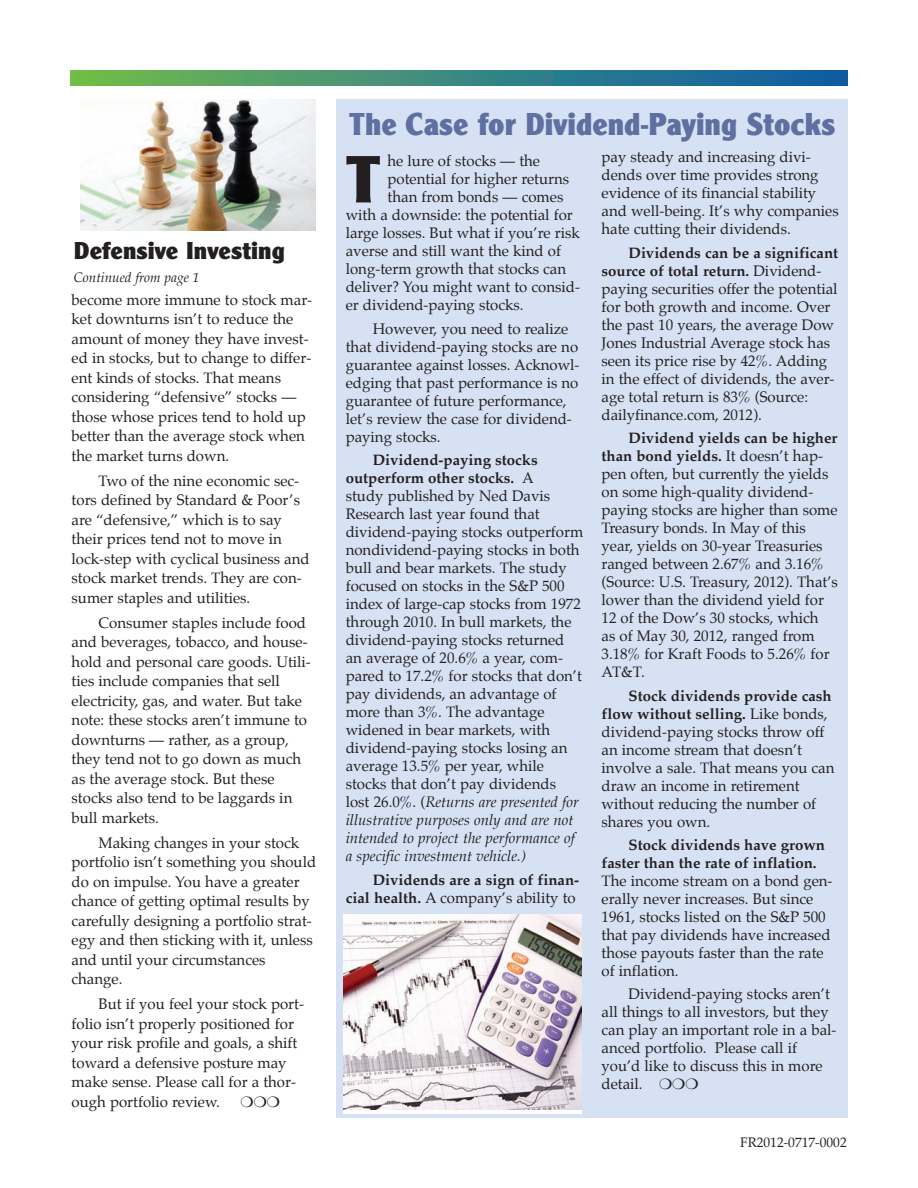
<style>
.page{position:relative;width:918px;height:1188px;background:#fff}
.page>*{position:absolute;margin:0;border:0;box-sizing:border-box;transform-origin:0 0}
.t1{font:69.6px "Clearface Gothic Extra Bold DTC";color:#231f20}
.t2{font:33px "Clearface Gothic Extra Bold DTC";color:#606fa1;scale:.95 1}
.t3{font:25.5px "Clearface Gothic Extra Bold DTC";color:#231f20}
.t4{font:15px/18px "Palatino";color:#231f20}
.t5{font:700 15px/18px "Palatino";color:#231f20;text-align:right}
.t6{font:italic 13.5px "Palatino";color:#231f20}
.t7{font:13.5px "Palatino";color:#231f20}
.s1{font-weight:700}
.s2{font-style:italic}
.s3{font-weight:400}
</style>
<div class="page">
<img style="left:70px;top:70px;width:778px;height:16px">
<div style="left:336px;top:99px;width:512px;height:1019px;background:#d6e2f3"></div>
<div style="left:343px;top:915px;width:239px;height:199px;background:#fff"></div>
<img style="left:343px;top:915px;width:239px;height:195px">
<img style="left:80px;top:99px;width:236px;height:131px">
<h3 class="t3" style="left:74px;top:235px;width:212px">Defensive Investing</h3>
<p class="t6" style="left:74px;top:271px;width:127px">Continued from page 1</p>
<p class="t4" style="left:72px;top:291px;width:242px;line-height:19.5px">become more immune to stock mar&shy;ket downturns isn’t to reduce the amount of money they have invest&shy;ed in stocks, but to change to differ&shy;ent kinds of stocks. That means considering “defensive” stocks — those whose prices tend to hold up better than the average stock when the market turns down.</p>
<p class="t4" style="left:72px;top:472px;width:240px;line-height:19.5px;text-indent:27px">Two of the nine economic sec&shy;tors defined by Standard &amp; Poor’s are “defensive,” which is to say their prices tend not to move in lock-step with cyclical business and stock market trends. They are con&shy;sumer staples and utilities.</p>
<p class="t4" style="left:72px;top:614px;width:241px;line-height:19.5px;text-indent:27px">Consumer staples include food and beverages, tobacco, and house&shy;hold and personal care goods. Utili&shy;ties include companies that sell electricity, gas, and water. But take note: these stocks aren’t immune to downturns — rather, as a group, they tend not to go down as much as the average stock. But these stocks also tend to be laggards in bull markets.</p>
<p class="t4" style="left:72px;top:834px;width:246px;line-height:19.5px;text-indent:27px">Making changes in your stock portfolio isn’t something you should do on impulse. You have a greater chance of getting optimal results by carefully designing a portfolio strat&shy;egy and then sticking with it, unless and until your circumstances change.</p>
<p class="t4" style="left:72px;top:995px;width:234px;line-height:19.5px;text-indent:27px">But if you feel your stock port&shy;folio isn’t properly positioned for your risk profile and goals, a shift toward a defensive posture may make sense. Please call for a thor&shy;ough portfolio review.</p>
<h2 class="t2" style="left:349px;top:105px;width:513px">The Case for Dividend-Paying Stocks</h2>
<h1 class="t1" style="left:346px;top:138px;width:36px">T</h1>
<p class="t4" style="left:388px;top:153px;width:154px">he lure of stocks — the</p>
<p class="t4" style="left:602px;top:149px;width:239px">pay steady and increasing divi&shy;dends over time provides strong evidence of its financial stability and well-being. It’s why companies hate cutting their dividends.</p>
<p class="t4" style="left:602px;top:245px;width:238px;text-indent:27px"><span class="s1">Dividends can be a significant source of total return.</span> Dividend&shy;paying securities offer the potential for both growth and income. Over the past 10 years, the average Dow Jones Industrial Average stock has seen its price rise by 42%. Adding in the effect of dividends, the aver&shy;age total return is 83% (Source: dailyfinance.com, 2012).</p>
<p class="t4" style="left:602px;top:430px;width:238px;text-indent:27px"><span class="s1">Dividend yields can be higher than bond yields.</span> It doesn’t hap&shy;pen often, but currently the yields on some high-quality dividend&shy;paying stocks are higher than some<br>Treasury bonds. In May of this year, yields on 30-year Treasuries ranged between 2.67% and 3.16% (Source: U.S. Treasury, 2012). That’s lower than the dividend yield for<br>12 of the Dow’s 30 stocks, which<br>as of May 30, 2012, ranged from<br>3.18% for Kraft Foods to 5.26% for<br>AT&amp;T.</p>
<p class="t4" style="left:602px;top:688px;width:234px;text-indent:27px"><span class="s1">Stock dividends provide cash flow without selling.</span> Like bonds, dividend-paying stocks throw off an income stream that doesn’t involve a sale. That means you can draw an income in retirement without reducing the number of shares you own.</p>
<p class="t5" style="left:602px;top:837px;width:225px;text-align:left;text-indent:27px">Stock dividends have grown faster than the rate of inflation.</p>
<p class="t4" style="left:602px;top:873px;width:233px">The income stream on a bond gen&shy;erally never increases. But since<br>1961, stocks listed on the S&amp;P 500 that pay dividends have increased those payouts faster than the rate of inflation.</p>
<p class="t4" style="left:602px;top:986px;width:237px;text-indent:27px">Dividend-paying stocks aren’t all things to all investors, but they can play an important role in a bal&shy;anced portfolio. Please call if you’d like to discuss this in more detail.</p>
<p class="t4" style="left:388px;top:171px;width:183px">potential for higher returns</p>
<p class="t4" style="left:388px;top:189px;width:177px">than from bonds — comes</p>
<p class="t4" style="left:346px;top:207px;width:229px">with a downside: the potential for</p>
<p class="t4" style="left:346px;top:225px;width:236px">large losses. But what if you’re risk</p>
<p class="t4" style="left:346px;top:243px;width:217px">averse and still want the kind of</p>
<p class="t4" style="left:346px;top:261px;width:222px">long-term growth that stocks can</p>
<p class="t4" style="left:346px;top:279px;width:236px">deliver? You might want to consid-</p>
<p class="t4" style="left:346px;top:297px;width:179px">er dividend-paying stocks.</p>
<p class="t4" style="left:346px;top:321px;width:235px;text-indent:27px">However, you need to realize that dividend-paying stocks are no guarantee against losses. Acknowl&shy;edging that past performance is no guarantee of future performance, let’s review the case for dividend&shy;paying stocks.</p>
<p class="t4" style="left:346px;top:452px;width:239px;text-indent:27px"><span class="s1">Dividend-paying stocks outperform other stocks.</span> A<br>study published by Ned Davis<br>Research last year found that dividend-paying stocks outperform nondividend-paying stocks in both bull and bear markets. The study focused on stocks in the S&amp;P 500 index of large-cap stocks from 1972 through 2010. In bull markets, the dividend-paying stocks returned an average of 20.6% a year, com&shy;pared to 17.2% for stocks that don’t pay dividends, an advantage of more than 3%. The advantage widened in bear markets, with dividend-paying stocks losing an average 13.5% per year, while stocks that don’t pay dividends lost 26.0%. (<span class="s2">Returns are presented for illustrative purposes only and are not intended to project the performance of a specific investment vehicle.)</span></p>
<p class="t5" style="left:346px;top:872px;width:235px">Dividends are a sign of finan&shy;cial health. <span class="s3">A company’s ability to</span></p>
<p class="t7" style="left:740px;top:1136px;width:108px">FR2012-0717-0002</p>
</div>
